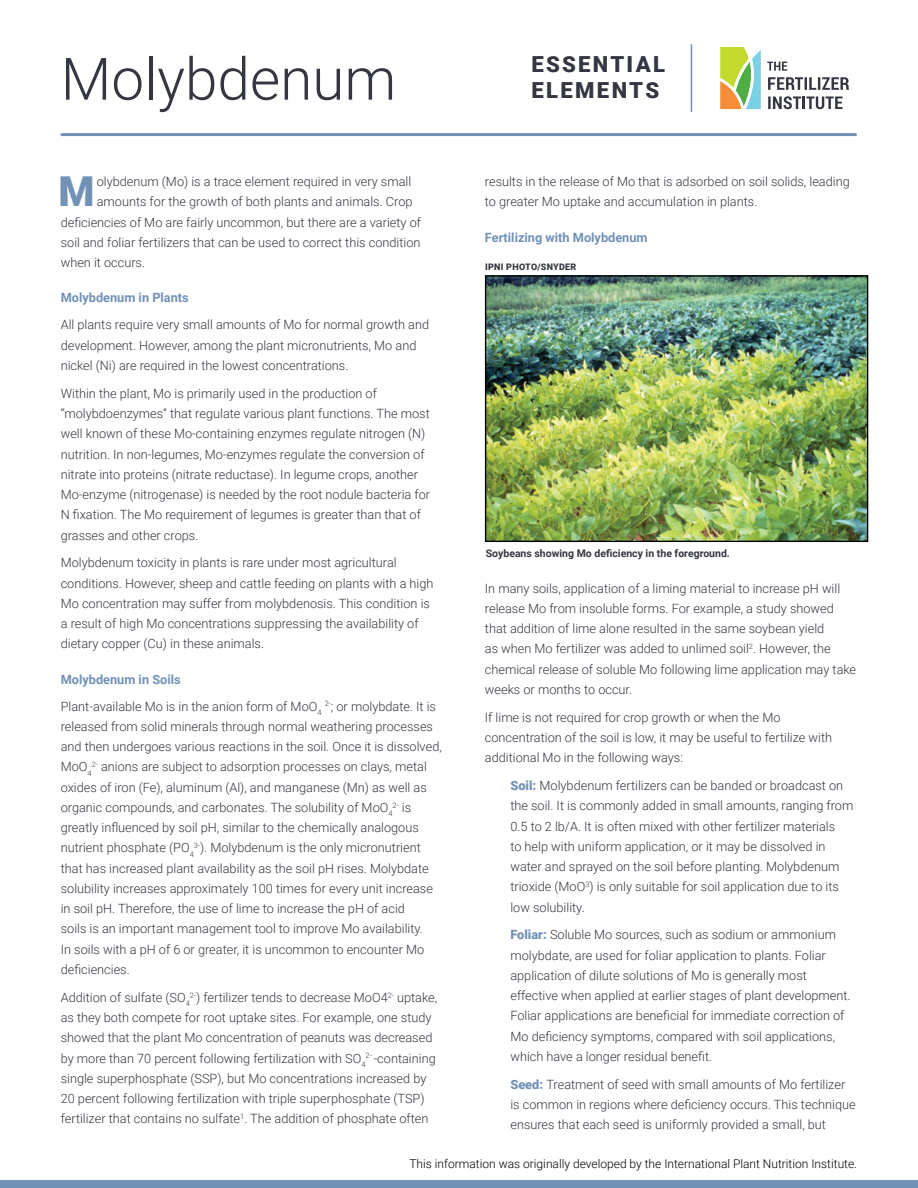
<style>
.page{position:relative;width:918px;height:1188px;background:#fff}
.page>*{position:absolute;margin:0;border:0;box-sizing:border-box;transform-origin:0 0}
.t1{font:300 58.5px "Roboto";color:#343741}
.t2{font:900 41.25px "Roboto";color:#7191b7}
.t3{font:900 22.2px/25.8px "Roboto";letter-spacing:.1em;color:#343741}
.t4{font:300 12.75px/20.2px "Roboto";color:#343741}
.t5{font:700 12.75px "Roboto";color:#7191b7}
.t6{font:300 12px "Roboto";color:#000}
.t7{font:700 10.5px "Roboto";color:#343741}
.t8{font:900 9px "Roboto";letter-spacing:.035em;color:#343741}
.t9{font:300 7.5px "Roboto";color:#343741}
.s1{font-weight:700;color:#7191b7}
.s2{font-size:12.75px}
.s3{font-weight:900;color:#7191b7}
</style>
<div class="page">
<div style="left:0;top:1180px;width:918px;height:8px;background:#7191b7"></div>
<svg style="left:720px;top:47px;width:129px;height:63px"></svg>
<hr style="left:61px;top:133px;width:796px;height:3px;background:#7191b7">
<hr style="left:691px;top:44px;width:1px;height:68px;background:#7191b7">
<img style="left:487px;top:277px;width:379px;height:263px">
<div style="left:485px;top:275px;width:383px;height:267px;border:1px solid #000"></div>
<h1 class="t1" style="left:61px;top:53px;width:337px">Molybdenum</h1>
<h2 class="t2" style="left:59px;top:175px;width:38px">M</h2>
<p class="t4" style="left:97px;top:172px;width:316px">olybdenum (Mo) is a trace element required in very small</p>
<p class="t4" style="left:97px;top:193px;width:317px">amounts for the growth of both plants and animals. Crop</p>
<p class="t4" style="left:61px;top:211px;width:362px">deficiencies of Mo are fairly uncommon, but there are a variety of</p>
<p class="t4" style="left:61px;top:233px;width:361px">soil and foliar fertilizers that can be used to correct this condition</p>
<p class="t4" style="left:61px;top:253px;width:86px">when it occurs.</p>
<p class="t5" style="left:61px;top:293px;width:130px">Molybdenum in Plants</p>
<p class="t4" style="left:61px;top:316px;width:370px">All plants require very small amounts of Mo for normal growth and development. However, among the plant micronutrients, Mo and nickel (Ni) are required in the lowest concentrations.</p>
<p class="t4" style="left:61px;top:383px;width:371px">Within the plant, Mo is primarily used in the production of “molybdoenzymes” that regulate various plant functions. The most well known of these Mo-containing enzymes regulate nitrogen (N) nutrition. In non-legumes, Mo-enzymes regulate the conversion of nitrate into proteins (nitrate reductase). In legume crops, another Mo-enzyme (nitrogenase) is needed by the root nodule bacteria for N fixation. The Mo requirement of legumes is greater than that of grasses and other crops.</p>
<p class="t4" style="left:61px;top:552px;width:374px">Molybdenum toxicity in plants is rare under most agricultural conditions. However, sheep and cattle feeding on plants with a high Mo concentration may suffer from molybdenosis. This condition is a result of high Mo concentrations suppressing the availability of dietary copper (Cu) in these animals.</p>
<p class="t4" style="left:61px;top:667px;width:377px;line-height:27px"><span class="s1">Molybdenum in Soils<br></span>Plant-available Mo is in the anion form of MoO<sub>4</sub> <sup>2-</sup>; or molybdate. It is</p>
<p class="t4" style="left:61px;top:717px;width:383px">released from solid minerals through normal weathering processes and then undergoes various reactions in the soil. Once it is dissolved, MoO<sub>4</sub><sup>2-</sup> anions are subject to adsorption processes on clays, metal oxides of iron (Fe), aluminum (Al), and manganese (Mn) as well as organic compounds, and carbonates. The solubility of MoO<sub>4</sub></p>
<p class="t9" style="left:393px;top:802px;width:20px">2- <span class="s2">is</span></p>
<p class="t4" style="left:61px;top:817px;width:374px">greatly influenced by soil pH, similar to the chemically analogous nutrient phosphate (PO<sub>4</sub><sup>3-</sup>). Molybdenum is the only micronutrient that has increased plant availability as the soil pH rises. Molybdate solubility increases approximately 100 times for every unit increase in soil pH. Therefore, the use of lime to increase the pH of acid soils is an important management tool to improve Mo availability.<br>In soils with a pH of 6 or greater, it is uncommon to encounter Mo deficiencies.</p>
<p class="t4" style="left:61px;top:988px;width:378px">Addition of sulfate (SO<sub>4</sub><sup>2-</sup>) fertilizer tends to decrease MoO4<sup>2-</sup> uptake, as they both compete for root uptake sites. For example, one study showed that the plant Mo concentration of peanuts was decreased by more than 70 percent following fertilization with SO<sub>4</sub><sup>2-</sup> -containing single superphosphate (SSP), but Mo concentrations increased by 20 percent following fertilization with triple superphosphate (TSP) fertilizer that contains no sulfate<sup>1</sup>. The addition of phosphate often</p>
<h3 class="t3" style="left:531px;top:53px;width:135px">ESSENTIAL<br>ELEMENTS</h3>
<p class="t4" style="left:485px;top:171px;width:366px">results in the release of Mo that is adsorbed on soil solids, leading to greater Mo uptake and accumulation in plants.</p>
<p class="t5" style="left:485px;top:232px;width:164px">Fertilizing with Molybdenum</p>
<p class="t8" style="left:485px;top:263px;width:93px">IPNI PHOTO/SNYDER</p>
<p class="t7" style="left:486px;top:546px;width:246px">Soybeans showing Mo deficiency in the foreground.</p>
<p class="t4" style="left:485px;top:578px;width:373px">In many soils, application of a liming material to increase pH will release Mo from insoluble forms. For example, a study showed that addition of lime alone resulted in the same soybean yield<br>as when Mo fertilizer was added to unlimed soil<sup>2</sup>. However, the chemical release of soluble Mo following lime application may take weeks or months to occur.</p>
<p class="t4" style="left:485px;top:708px;width:349px">If lime is not required for crop growth or when the Mo concentration of the soil is low, it may be useful to fertilize with additional Mo in the following ways:</p>
<p class="t4" style="left:510px;top:776px;width:345px"><span class="s3">Soil:</span> Molybdenum fertilizers can be banded or broadcast on the soil. It is commonly added in small amounts, ranging from 0.5 to 2 lb/A. It is often mixed with other fertilizer materials<br>to help with uniform application, or it may be dissolved in water and sprayed on the soil before planting. Molybdenum trioxide (MoO<sup>3</sup>) is only suitable for soil application due to its low solubility.</p>
<p class="t4" style="left:510px;top:924px;width:342px"><span class="s3">Foliar:</span> Soluble Mo sources, such as sodium or ammonium molybdate, are used for foliar application to plants. Foliar application of dilute solutions of Mo is generally most effective when applied at earlier stages of plant development.<br>Foliar applications are beneficial for immediate correction of Mo deficiency symptoms, compared with soil applications, which have a longer residual benefit.</p>
<p class="t4" style="left:510px;top:1075px;width:347px"><span class="s3">Seed:</span> Treatment of seed with small amounts of Mo fertilizer is common in regions where deficiency occurs. This technique ensures that each seed is uniformly provided a small, but</p>
<p class="t6" style="left:409px;top:1158px;width:449px">This information was originally developed by the International Plant Nutrition Institute.</p>
</div>
